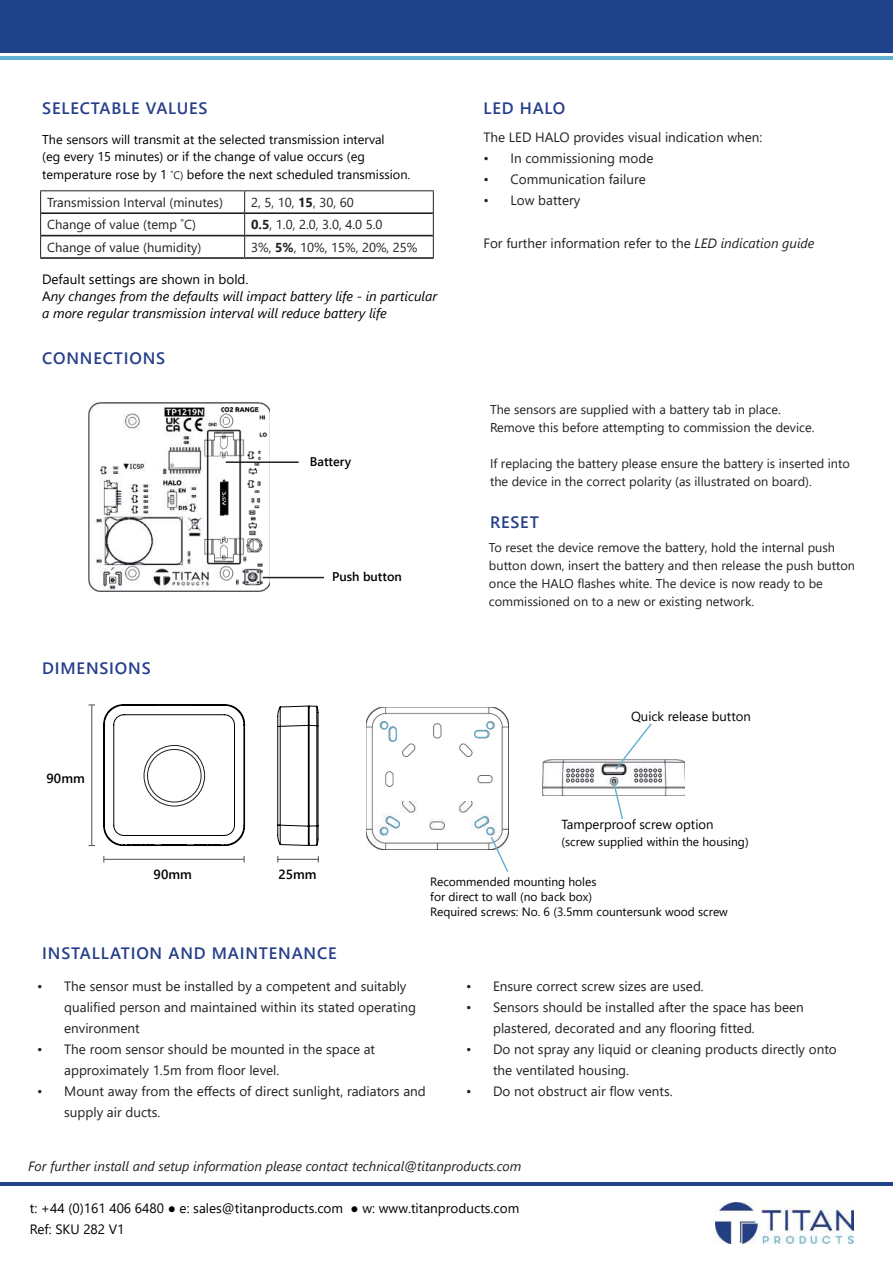
<style>
.page{position:relative;width:893px;height:1263px;background:#fff}
.page>*{position:absolute;margin:0;border:0;box-sizing:border-box;transform-origin:0 0}
.t1{font:600 16.5px "Segoe UI";letter-spacing:.05em;color:#253e8a}
.t2{font:13.5px/21px "Segoe UI";color:#221f1f}
.t3{font:italic 13.5px/17.2px "Segoe UI";color:#000}
.t4{font:13.5px/21px "Segoe UI";color:#000}
.t5{font:italic 13.5px "Segoe UI";color:#221f1f}
.t6{font:600 13.2px "Segoe UI";color:#000}
.t7{font:13.05px "Segoe UI";color:#000}
.t8{font:12.9px "Segoe UI";color:#221f1f}
.t9{font:12.75px/18px "Segoe UI";color:#221f1f}
.t10{font:12.75px/17.2px "Segoe UI";color:#000}
.t11{font:600 12.6px "Segoe UI";color:#000}
.t12{font:12px/15px "Segoe UI";color:#000}
.s1{font-size:10.8px;color:#221f1f}
.s2{font-weight:700}
.s3{font-style:normal}
.s4{font-style:italic}
</style>
<div class="page">
<hr style="left:41px;top:212px;width:203px;height:2px;background:#221f1f">
<hr style="left:245px;top:212px;width:188px;height:2px;background:#221f1f">
<hr style="left:41px;top:235px;width:203px;height:1px;background:#221f1f">
<hr style="left:245px;top:235px;width:188px;height:1px;background:#221f1f">
<hr style="left:40px;top:257px;width:205px;height:2px;background:#221f1f">
<hr style="left:245px;top:257px;width:189px;height:2px;background:#221f1f">
<hr style="left:40px;top:190px;width:205px;height:1px;background:#221f1f">
<hr style="left:245px;top:190px;width:189px;height:1px;background:#221f1f">
<svg style="left:40px;top:191px;width:1px;height:66px"></svg>
<svg style="left:244px;top:191px;width:1px;height:66px"></svg>
<svg style="left:433px;top:191px;width:1px;height:66px"></svg>
<hr style="left:0;top:1182px;width:893px;height:3px;background:#20428a">
<img style="left:715px;top:1202px;width:138px;height:41px">
<hr style="left:0;top:56px;width:893px;height:4px;background:#61b1d3">
<div style="left:0;top:0;width:893px;height:52px;background:#20428a"></div>
<img style="left:543px;top:760px;width:142px;height:36px">
<img style="left:366px;top:707px;width:142px;height:142px">
<hr style="left:92px;top:705px;width:1px;height:140px;background:#4a4e4f">
<hr style="left:104px;top:859px;width:140px;height:1px;background:#4a4e4f">
<hr style="left:278px;top:859px;width:40px;height:1px;background:#4a4e4f">
<svg style="left:103px;top:704px;width:142px;height:142px"></svg>
<svg style="left:277px;top:706px;width:41px;height:140px"></svg>
<div style="left:144px;top:745px;width:61px;height:61px;border:1px solid #221f1f;border-radius:50%"></div>
<div style="left:147px;top:749px;width:54px;height:53px;border:1px solid #221f1f;border-radius:50%"></div>
<svg style="left:612px;top:780px;width:12px;height:39px"></svg>
<svg style="left:614px;top:723px;width:39px;height:48px"></svg>
<div style="left:381px;top:722px;width:7px;height:7px;border:1px solid #61b1d3;border-radius:50%"></div>
<div style="left:381px;top:827px;width:7px;height:8px;border:1px solid #61b1d3;border-radius:50%"></div>
<div style="left:486px;top:722px;width:8px;height:7px;border:1px solid #61b1d3;border-radius:50%"></div>
<div style="left:486px;top:827px;width:8px;height:8px;border:1px solid #61b1d3;border-radius:50%"></div>
<div style="left:389px;top:727px;width:8px;height:14px;border:1px solid #61b1d3;border-radius:3px"></div>
<div style="left:474px;top:730px;width:15px;height:8px;border:1px solid #61b1d3;border-radius:3px"></div>
<svg style="left:386px;top:815px;width:15px;height:14px"></svg>
<svg style="left:473px;top:815px;width:16px;height:14px"></svg>
<svg style="left:489px;top:835px;width:20px;height:37px"></svg>
<img style="left:89px;top:403px;width:181px;height:188px">
<hr style="left:263px;top:577px;width:61px;height:1px;background:#221f1f">
<hr style="left:226px;top:461px;width:73px;height:2px;background:#221f1f">
<p class="t1" style="left:42px;top:102px;width:167px">SELECTABLE VALUES</p>
<p class="t10" style="left:42px;top:130px;width:370px">The sensors will transmit at the selected transmission interval<br>(eg every 15 minutes) or if the change of value occurs (eg temperature rose by 1 <span class="s1">˚C)</span> before the next scheduled transmission.</p>
<p class="t8" style="left:47px;top:190px;width:177px">Transmission Interval (minutes)</p>
<p class="t8" style="left:251px;top:190px;width:104px">2, 5, 10, <span class="s2">15</span>, 30, 60</p>
<p class="t8" style="left:47px;top:212px;width:151px">Change of value (temp ˚C)</p>
<p class="t8" style="left:251px;top:212px;width:133px"><span class="s2">0.5</span>, 1.0, 2.0, 3.0, 4.0 5.0</p>
<p class="t8" style="left:47px;top:235px;width:156px">Change of value (humidity)</p>
<p class="t8" style="left:251px;top:235px;width:168px">3%, <span class="s2">5%</span>, 10%, 15%, 20%, 25%</p>
<p class="t3" style="left:42px;top:272px;width:397px"><span class="s3">Default settings are shown in bold.<br>A</span>ny changes from the defaults will impact battery life - in particular a more regular transmission interval will reduce battery life</p>
<p class="t1" style="left:42px;top:352px;width:124px">CONNECTIONS</p>
<p class="t11" style="left:310px;top:456px;width:43px">Battery</p>
<p class="t1" style="left:42px;top:661px;width:110px">DIMENSIONS</p>
<p class="t6" style="left:47px;top:773px;width:40px">90mm</p>
<p class="t11" style="left:332px;top:572px;width:71px">Push button</p>
<p class="t1" style="left:483px;top:102px;width:83px">LED HALO</p>
<p class="t2" style="left:483px;top:126px;width:280px">The LED HALO provides visual indication when: ï</p>
<p class="t2" style="left:510px;top:147px;width:144px">In commissioning mode</p>
<p class="t2" style="left:483px;top:169px;width:7px">ï</p>
<p class="t2" style="left:510px;top:168px;width:137px">Communication failure</p>
<p class="t2" style="left:483px;top:190px;width:7px">ï</p>
<p class="t2" style="left:510px;top:189px;width:71px">Low battery</p>
<p class="t2" style="left:483px;top:232px;width:333px">For further information refer to the <span class="s4">LED indication guide</span></p>
<p class="t9" style="left:490px;top:399px;width:326px">The sensors are supplied with a battery tab in place.<br>Remove this before attempting to commission the device.</p>
<p class="t9" style="left:490px;top:453px;width:361px">If replacing the battery please ensure the battery is inserted into the device in the correct polarity (as illustrated on board).</p>
<p class="t1" style="left:490px;top:516px;width:50px">RESET</p>
<p class="t9" style="left:489px;top:537px;width:368px">To reset the device remove the battery, hold the internal push button down, insert the battery and then release the push button once the HALO flashes white. The device is now ready to be commissioned on to a new or existing network.</p>
<p class="t7" style="left:631px;top:704px;width:121px">Quick release button</p>
<p class="t7" style="left:562px;top:812px;width:154px">Tamperproof screw option</p>
<p class="t12" style="left:562px;top:833px;width:189px">(screw supplied within the housing)</p>
<p class="t6" style="left:154px;top:869px;width:40px">90mm</p>
<p class="t6" style="left:278px;top:869px;width:40px">25mm</p>
<p class="t1" style="left:42px;top:946px;width:296px">INSTALLATION AND MAINTENANCE</p>
<p class="t12" style="left:430px;top:873px;width:299px">Recommended mounting holes<br>for direct to wall (no back box)<br>Required screws: No. 6 (3.5mm countersunk wood screw</p>
<p class="t2" style="left:37px;top:975px;width:7px">ï</p>
<p class="t2" style="left:64px;top:974px;width:353px">The sensor must be installed by a competent and suitably qualified person and maintained within its stated operating environment</p>
<p class="t2" style="left:37px;top:1038px;width:7px">ï</p>
<p class="t2" style="left:64px;top:1037px;width:312px">The room sensor should be mounted in the space at approximately 1.5m from floor level.</p>
<p class="t2" style="left:37px;top:1080px;width:7px">ï</p>
<p class="t2" style="left:64px;top:1079px;width:363px">Mount away from the effects of direct sunlight, radiators and supply air ducts.</p>
<p class="t2" style="left:466px;top:976px;width:7px">ï</p>
<p class="t2" style="left:493px;top:974px;width:212px">Ensure correct screw sizes are used.</p>
<p class="t2" style="left:466px;top:997px;width:7px">ï</p>
<p class="t2" style="left:493px;top:995px;width:312px">Sensors should be installed after the space has been plastered, decorated and any flooring fitted.</p>
<p class="t2" style="left:466px;top:1039px;width:7px">ï</p>
<p class="t2" style="left:493px;top:1037px;width:345px">Do not spray any liquid or cleaning products directly onto the ventilated housing.</p>
<p class="t2" style="left:466px;top:1081px;width:7px">ï</p>
<p class="t2" style="left:493px;top:1079px;width:181px">Do not obstruct air flow vents.</p>
<p class="t5" style="left:28px;top:1161px;width:495px">For further install and setup information please contact technical@titanproducts.com</p>
<p class="t4" style="left:30px;top:1197px;width:491px">t: +44 (0)161 406 6480 ● e: sales@titanproducts.com ● w: www.titanproducts.com<br>Ref: SKU 282 V1</p>
</div>
